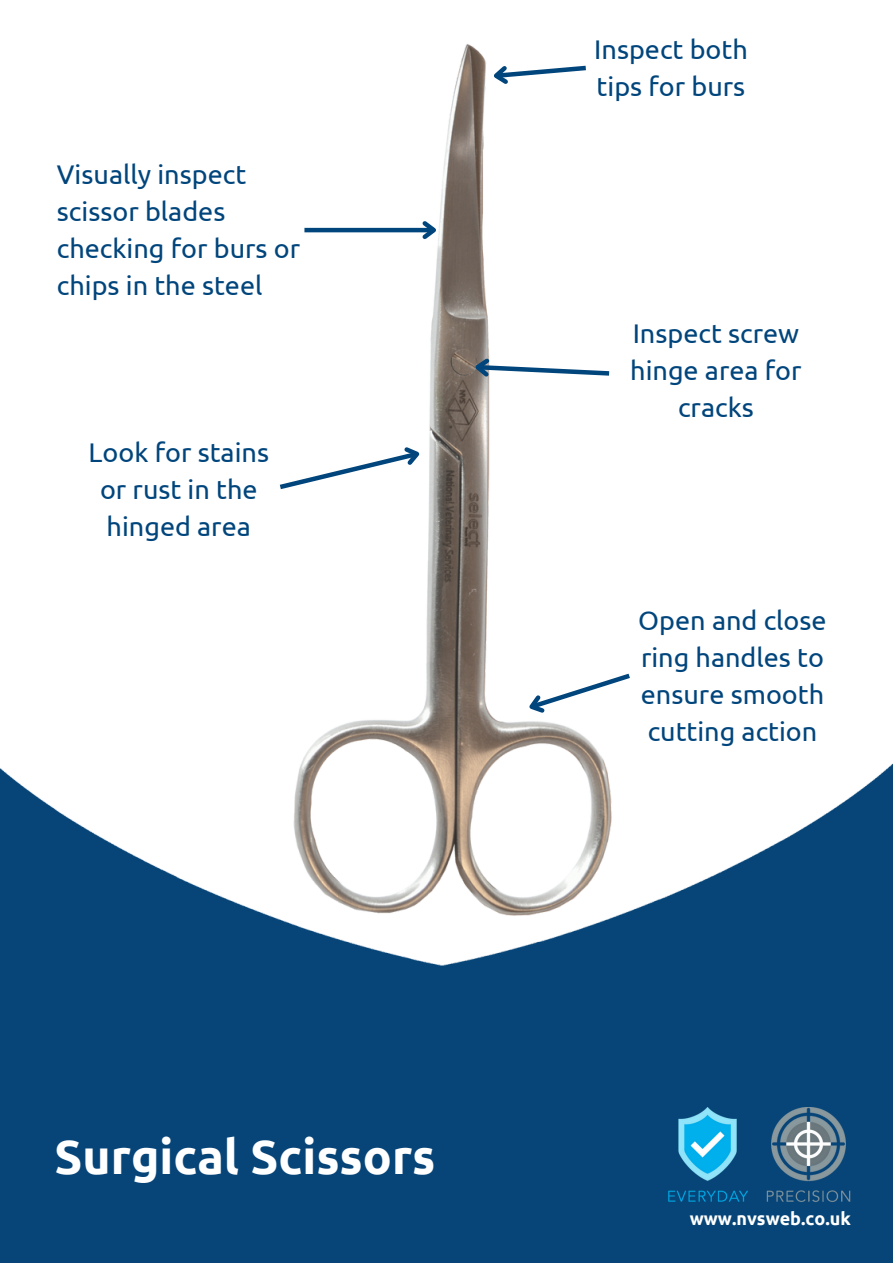
<style>
.page{position:relative;width:893px;height:1264px;background:#fff}
.page>*{position:absolute;margin:0;border:0;box-sizing:border-box;transform-origin:0 0}
.t1{font:700 48px "Ubuntu";color:#fff}
.t2{font:27px/37px "Ubuntu";color:#00457c}
.t3{font:700 18px "Ubuntu";color:#fff}
</style>
<div class="page">
<img style="left:0;top:764px;width:892px;height:498px">
<img style="left:654px;top:1106px;width:102px;height:101px">
<img style="left:756px;top:1106px;width:105px;height:101px">
<img style="left:280px;top:44px;width:349px;height:896px">
<hr style="left:304px;top:228px;width:130px;height:4px;background:#00457c">
<svg style="left:418px;top:217px;width:23px;height:26px"></svg>
<svg style="left:487px;top:61px;width:103px;height:28px"></svg>
<svg style="left:469px;top:354px;width:144px;height:27px"></svg>
<svg style="left:279px;top:439px;width:148px;height:53px"></svg>
<svg style="left:520px;top:670px;width:110px;height:51px"></svg>
<p class="t2" style="left:57px;top:155px;width:245px">Visually inspect scissor blades checking for burs or chips in the steel</p>
<p class="t2" style="left:88px;top:433px;width:182px;text-align:center">Look for stains or rust in the hinged area</p>
<p class="t1" style="left:55px;top:1128px;width:382px">Surgical Scissors</p>
<p class="t2" style="left:594px;top:30px;width:155px">Inspect both tips for burs</p>
<p class="t2" style="left:630px;top:314px;width:173px;text-align:center">Inspect screw hinge area for cracks</p>
<p class="t2" style="left:638px;top:601px;width:190px;text-align:justify">Open and close ring handles to ensure smooth cutting action</p>
<p class="t3" style="left:689px;top:1208px;width:163px">www.nvsweb.co.uk</p>
</div>
